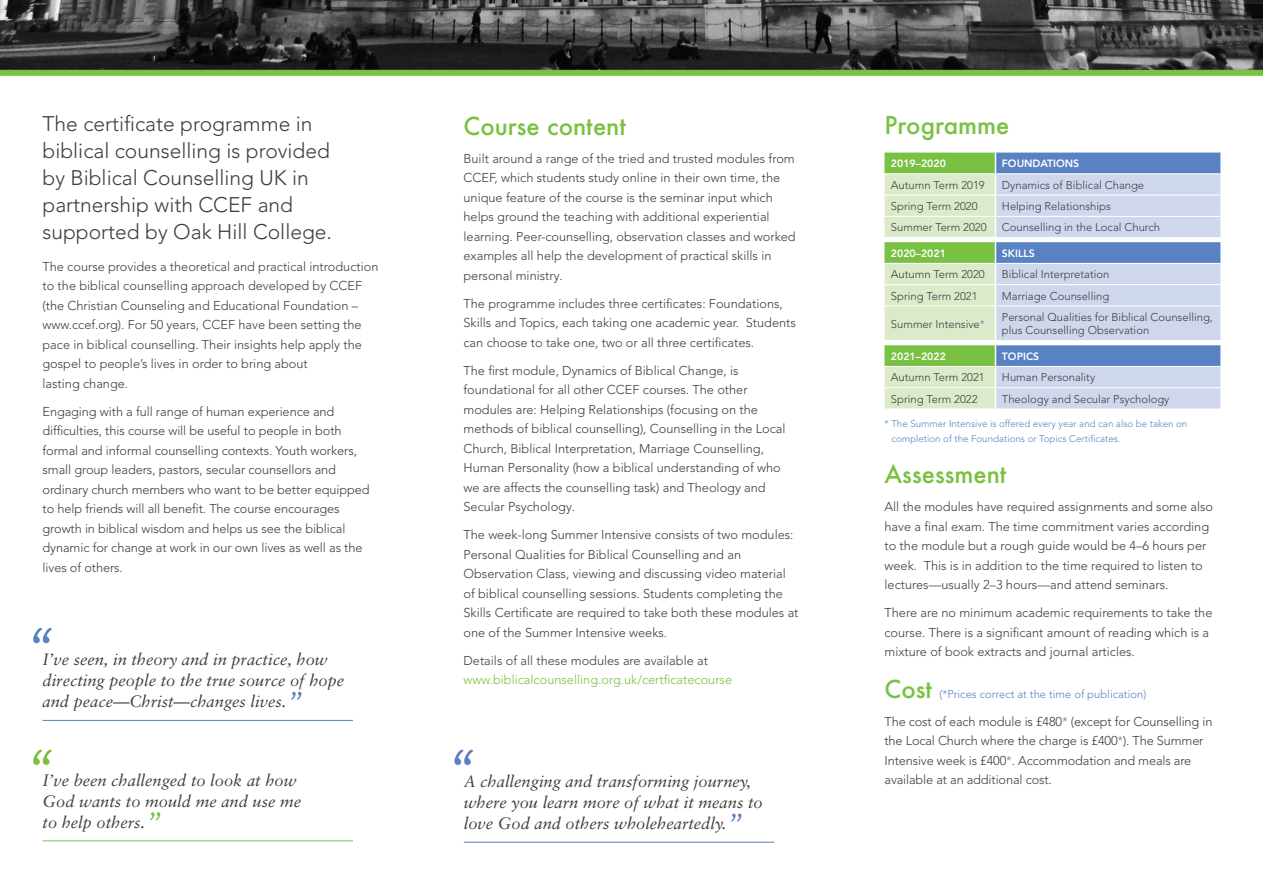
<style>
.page{position:relative;width:1263px;height:893px;background:#fff}
.page>*{position:absolute;margin:0;border:0;box-sizing:border-box;transform-origin:0 0}
.t1{font:500 24px "Futura";color:#79c142}
.t2{font:300 21px/27px "Avenir LT Pro";color:#3e3e3f}
.t3{font:italic 16.5px/21px "Sabon";color:#3e3e3f}
.t4{font:300 12.75px/19.5px "Avenir LT Pro";color:#3e3e3f}
.t5{font:300 12.75px "Avenir LT Pro";color:#79c142}
.t6{font:300 11.25px/13.5px "Avenir LT Pro";color:#3e3e3f}
.t7{font:300 11.25px "Avenir LT Pro";color:#5982c3}
.t8{font:800 10.5px "Avenir LT Pro";color:#fff}
.t9{font:300 9.75px/15px "Avenir LT Pro";color:#5982c3}
.s1{color:#5982c3}
.s2{font-family:"Futura";font-weight:500;font-size:24px;color:#79c142}
</style>
<div class="page">
<img style="left:0;top:0;width:1263px;height:70px">
<div style="left:0;top:70px;width:1263px;height:6px;background:#79c142"></div>
<hr style="left:43px;top:840px;width:310px;height:1px;background:#79c142">
<svg style="left:150px;top:812px;width:10px;height:8px"></svg>
<svg style="left:884px;top:153px;width:336px;height:256px;background:#bdd1d1"></svg>
<hr style="left:43px;top:720px;width:310px;height:1px;background:#5982c3">
<svg style="left:291px;top:692px;width:10px;height:8px"></svg>
<svg style="left:33px;top:628px;width:19px;height:15px"></svg>
<svg style="left:33px;top:750px;width:19px;height:15px"></svg>
<hr style="left:464px;top:842px;width:310px;height:1px;background:#5982c3">
<svg style="left:731px;top:814px;width:10px;height:7px"></svg>
<svg style="left:454px;top:750px;width:19px;height:15px"></svg>
<h2 class="t2" style="left:43px;top:110px;width:291px">The certificate programme in biblical counselling is provided by Biblical Counselling UK in partnership with CCEF and supported by Oak Hill College.</h2>
<p class="t4" style="left:43px;top:257px;width:337px">The course provides a theoretical and practical introduction to the biblical counselling approach developed by CCEF (the Christian Counseling and Educational Foundation – www.ccef.org). For 50 years, CCEF have been setting the pace in biblical counselling. Their insights help apply the gospel to people’s lives in order to bring about<br>lasting change.</p>
<p class="t4" style="left:43px;top:402px;width:329px">Engaging with a full range of human experience and difficulties, this course will be useful to people in both formal and informal counselling contexts. Youth workers, small group leaders, pastors, secular counsellors and ordinary church members who want to be better equipped to help friends will all benefit. The course encourages growth in biblical wisdom and helps us see the biblical dynamic for change at work in our own lives as well as the lives of others.</p>
<p class="t3" style="left:43px;top:649px;width:303px">I’ve seen, in theory and in practice, how directing people to the true source of hope and peace—Christ—changes lives.</p>
<p class="t3" style="left:43px;top:769px;width:260px">I’ve been challenged to look at how<br>God wants to mould me and use me to help others.</p>
<h1 class="t1" style="left:463px;top:109px;width:164px">Course content</h1>
<p class="t4" style="left:463px;top:148px;width:334px">Built around a range of the tried and trusted modules from CCEF, which students study online in their own time, the unique feature of the course is the seminar input which helps ground the teaching with additional experiential learning. Peer-counselling, observation classes and worked examples all help the development of practical skills in personal ministry.</p>
<p class="t4" style="left:463px;top:293px;width:334px">The programme includes three certificates: Foundations,<br>Skills and Topics, each taking one academic year. Students can choose to take one, two or all three certificates.</p>
<p class="t4" style="left:463px;top:360px;width:324px">The first module, Dynamics of Biblical Change, is foundational for all other CCEF courses. The other modules are: Helping Relationships (focusing on the methods of biblical counselling), Counselling in the Local Church, Biblical Interpretation, Marriage Counselling, Human Personality (how a biblical understanding of who we are affects the counselling task) and Theology and Secular Psychology.</p>
<p class="t4" style="left:463px;top:525px;width:337px">The week-long Summer Intensive consists of two modules:<br>Personal Qualities for Biblical Counselling and an Observation Class, viewing and discussing video material of biblical counselling sessions. Students completing the Skills Certificate are required to take both these modules at one of the Summer Intensive weeks.</p>
<p class="t4" style="left:463px;top:650px;width:246px">Details of all these modules are available at</p>
<p class="t5" style="left:463px;top:672px;width:270px">www.biblicalcounselling.org.uk/certficatecourse</p>
<p class="t3" style="left:464px;top:771px;width:300px">A challenging and transforming journey, where you learn more of what it means to love God and others wholeheartedly.</p>
<h1 class="t1" style="left:884px;top:108px;width:126px">Programme</h1>
<p class="t8" style="left:891px;top:157px;width:56px">2019–2020</p>
<p class="t8" style="left:1002px;top:157px;width:79px">FOUNDATIONS</p>
<p class="t6" style="left:891px;top:178px;width:95px">Autumn Term 2019</p>
<p class="t6" style="left:1002px;top:178px;width:144px">Dynamics of Biblical Change</p>
<p class="t6" style="left:891px;top:199px;width:88px">Spring Term 2020</p>
<p class="t6" style="left:1002px;top:199px;width:110px">Helping Relationships</p>
<p class="t6" style="left:891px;top:221px;width:97px">Summer Term 2020</p>
<p class="t6" style="left:1002px;top:221px;width:160px">Counselling in the Local Church</p>
<p class="t8" style="left:891px;top:247px;width:56px">2020–2021</p>
<p class="t8" style="left:1002px;top:247px;width:35px">SKILLS</p>
<p class="t6" style="left:891px;top:268px;width:95px">Autumn Term 2020</p>
<p class="t6" style="left:1002px;top:268px;width:109px">Biblical Interpretation</p>
<p class="t6" style="left:891px;top:289px;width:88px">Spring Term 2021</p>
<p class="t6" style="left:1002px;top:289px;width:109px">Marriage Counselling</p>
<p class="t6" style="left:891px;top:317px;width:95px">Summer Intensive<span class="s1">*</span></p>
<p class="t6" style="left:1002px;top:310px;width:212px">Personal Qualities for Biblical Counselling, plus Counselling Observation</p>
<p class="t8" style="left:891px;top:350px;width:56px">2021–2022</p>
<p class="t8" style="left:1002px;top:350px;width:39px">TOPICS</p>
<p class="t6" style="left:891px;top:371px;width:95px">Autumn Term 2021</p>
<p class="t6" style="left:1002px;top:371px;width:95px">Human Personality</p>
<p class="t6" style="left:891px;top:392px;width:88px">Spring Term 2022</p>
<p class="t6" style="left:1002px;top:392px;width:169px">Theology and Secular Psychology</p>
<p class="t9" style="left:891px;top:416px;width:297px;text-indent:-7px">* The Summer Intensive is offered every year and can also be taken on completion of the Foundations or Topics Certificates.</p>
<h1 class="t1" style="left:884px;top:458px;width:123px">Assessment</h1>
<p class="t4" style="left:884px;top:497px;width:330px">All the modules have required assignments and some also have a final exam. The time commitment varies according to the module but a rough guide would be 4–6 hours per week. This is in addition to the time required to listen to lectures—usually 2–3 hours—and attend seminars.</p>
<p class="t4" style="left:884px;top:603px;width:329px">There are no minimum academic requirements to take the course. There is a significant amount of reading which is a mixture of book extracts and journal articles.</p>
<p class="t7" style="left:884px;top:687px;width:263px"><span class="s2">Cost</span> (*Prices correct at the time of publication)</p>
<p class="t4" style="left:884px;top:712px;width:329px">The cost of each module is £480<span class="s1">*</span> (except for Counselling in the Local Church where the charge is £400<span class="s1">*</span>). The Summer Intensive week is £400<span class="s1">*</span>. Accommodation and meals are available at an additional cost.</p>
</div>
